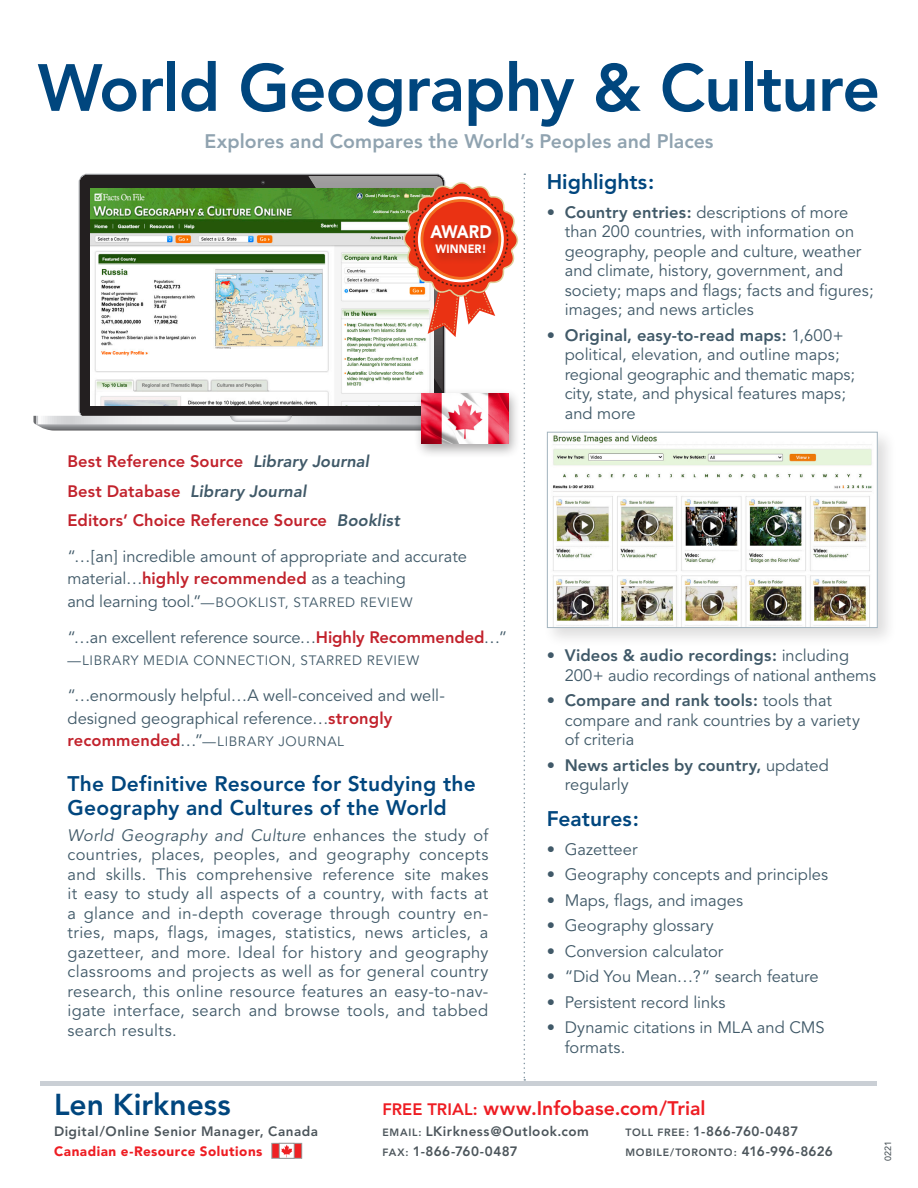
<style>
.page{position:relative;width:918px;height:1188px;background:#fff}
.page>*{position:absolute;margin:0;border:0;box-sizing:border-box;transform-origin:0 0}
.t1{font:800 66px "Avenir";letter-spacing:-.02em;color:#00467e}
.S_zFooter{font:800 30px "Avenir";color:#00467e}
.S_SV_Full-Length_Vid{font:800 21px/24px "Avenir";letter-spacing:.01em;color:#00467e}
.S_Copy_Bullets_Heade{font:800 21px "Avenir";color:#00467e}
.t2{font:800 19.5px "Avenir";color:#90a3b0}
.S_zFooter-2{font:800 19.5px "Avenir";color:#ee1d23}
.S_xButton_Copy{font:900 18px "Avenir";letter-spacing:-.025em;color:#fff;scale:.9 1}
.S_Copy_Bullets_Featu{font:16.5px/19.5px "Avenir";color:#405968}
.S_SV_Full-Length_Vid-2{font:16.5px/19.5px "Avenir";letter-spacing:.02em;color:#405968;text-align:justify}
.S_Review{font:16.5px/22.5px "Avenir";color:#405968}
.S_Review_Award_Red{font:800 16.5px "Avenir";letter-spacing:.005em;color:#c2222c}
.S_Copy_Bullets_Featu-2{font:800 16.5px/19.5px "Avenir";letter-spacing:.005em;color:#405968}
.S_Review_Award_Red-2{font:italic 800 16.5px "Avenir";letter-spacing:.01em;color:#405968}
.S_Review-2{font:13.5px "Avenir";letter-spacing:.05em;color:#405968}
.S_zFooter-3{font:800 13.5px "Avenir";letter-spacing:.035em;color:#4c555b}
.S_zFooter-4{font:900 13.5px "Avenir";letter-spacing:.035em;color:#ee1d23}
.S_xButton_Copy-2{font:900 12px "Avenir";letter-spacing:.015em;color:#fff;scale:.9 1}
.S_zFooter-5{font:800 10.5px "Avenir";letter-spacing:.07em;color:#4c555b}
.Body{font:500 9px "Avenir";color:#4c555b}
.s1{font-style:italic;color:#405968}
.s2{font-style:normal;color:#c2222c}
.s3{font-weight:800;color:#c2222c}
.s4{font-size:16.5px}
.s5{font-weight:800;font-size:16.5px;color:#c2222c}
.s6{font-style:italic}
.s7{font-weight:500}
.s8{font-weight:800}
.s9{font-weight:400}
.s10{font-size:10.5px}
.s11{font-size:13.5px}
</style>
<div class="page">
<div style="left:40px;top:1081px;width:838px;height:5px;background:#cacfd5"></div>
<div style="left:543px;top:428px;width:354px;height:219px;background:#231f20;opacity:.15"></div>
<img style="left:549px;top:434px;width:327px;height:192px">
<div style="left:547px;top:432px;width:331px;height:196px;border:1px solid #a3b4bf"></div>
<svg style="left:79px;top:174px;width:363px;height:242px;background:#32312f"></svg>
<svg style="left:261px;top:181px;width:4px;height:4px"></svg>
<svg style="left:33px;top:416px;width:381px;height:15px"></svg>
<img style="left:91px;top:189px;width:323px;height:217px">
<svg style="left:308px;top:176px;width:210px;height:217px"></svg>
<div style="left:433px;top:244px;width:62px;height:21px;background:#de3013"></div>
<div style="left:428px;top:223px;width:73px;height:26px;background:#231f20;opacity:.25"></div>
<svg style="left:524px;top:174px;width:1px;height:907px"></svg>
<svg style="left:274px;top:1145px;width:26px;height:11px"></svg>
<div style="left:272px;top:1143px;width:30px;height:15px;border:1px solid #999"></div>
<div style="left:279px;top:1143px;width:15px;height:15px;border:1px solid #999"></div>
<svg style="left:281px;top:1145px;width:11px;height:12px"></svg>
<div style="left:414px;top:388px;width:107px;height:70px;background:#231f20;opacity:.4"></div>
<img style="left:422px;top:393px;width:86px;height:51px">
<p class="t1" style="left:38px;top:49px;width:844px">World Geography &amp; Culture</p>
<p class="t2" style="left:204px;top:130px;width:511px">Explores and Compares the World’s Peoples and Places</p>
<p class="S_xButton_Copy" style="left:430px;top:221px;width:70px">AWARD</p>
<p class="S_xButton_Copy-2" style="left:435px;top:242px;width:58px">WINNER!</p>
<p class="S_Review_Award_Red" style="left:68px;top:452px;width:303px">Best Reference Source <span class="s1">Library Journal</span></p>
<p class="S_Review_Award_Red-2" style="left:68px;top:481px;width:240px"><span class="s2">Best Database</span> Library Journal</p>
<p class="S_Review_Award_Red" style="left:68px;top:510px;width:334px">Editors’ Choice Reference Source <span class="s1">Booklist</span></p>
<p class="S_Review" style="left:68px;top:546px;width:401px">“…[an] incredible amount of appropriate and accurate material…<span class="s3">highly recommended</span> as a teaching</p>
<p class="S_Review-2" style="left:68px;top:595px;width:346px"><span class="s4">and learning tool.”</span>—BOOKLIST, STARRED REVIEW</p>
<p class="S_Review" style="left:68px;top:627px;width:441px">“…an excellent reference source…<span class="s3">Highly Recommended</span>…”</p>
<p class="S_Review-2" style="left:68px;top:653px;width:353px">—LIBRARY MEDIA CONNECTION, STARRED REVIEW</p>
<p class="S_Review" style="left:68px;top:685px;width:379px">“…enormously helpful…A well-conceived and well&shy;designed geographical reference…<span class="s3">strongly</span></p>
<p class="S_Review-2" style="left:68px;top:734px;width:278px"><span class="s5">recommended</span><span class="s4">…”</span>—LIBRARY JOURNAL</p>
<p class="S_SV_Full-Length_Vid" style="left:68px;top:772px;width:410px">The Definitive Resource for Studying the<br>Geography and Cultures of the World</p>
<p class="S_SV_Full-Length_Vid-2" style="left:68px;top:826px;width:422px"><span class="s6">World Geography and Culture</span> enhances the study of countries, places, peoples, and geography concepts and skills. This comprehensive reference site makes it easy to study all aspects of a country, with facts at a glance and in-depth coverage through country en&shy;tries, maps, flags, images, statistics, news articles, a gazetteer, and more. Ideal for history and geography classrooms and projects as well as for general country research, this online resource features an easy-to-nav&shy;igate interface, search and browse tools, and tabbed search results.</p>
<p class="S_Copy_Bullets_Heade" style="left:547px;top:170px;width:109px">Highlights:</p>
<p class="S_Copy_Bullets_Featu" style="left:565px;top:203px;width:311px;text-indent:-18px"><span class="s7">•</span> <span class="s8">Country entries:</span> descriptions of more than 200 countries, with information on geography, people and culture, weather and climate, history, government, and society; maps and flags; facts and figures; images; and news articles</p>
<p class="S_Copy_Bullets_Featu" style="left:565px;top:326px;width:292px;text-indent:-18px"><span class="s7">•</span> <span class="s8">Original, easy-to-read maps:</span> 1,600+ political, elevation, and outline maps; regional geographic and thematic maps; city, state, and physical features maps; and more</p>
<p class="S_Copy_Bullets_Featu" style="left:565px;top:646px;width:313px;text-indent:-18px"><span class="s7">•</span> <span class="s8">Videos &amp; audio recordings:</span> including<br>200+ audio recordings of national anthems</p>
<p class="S_Copy_Bullets_Featu" style="left:565px;top:691px;width:297px;text-indent:-18px"><span class="s7">•</span> <span class="s8">Compare and rank tools:</span> tools that compare and rank countries by a variety of criteria</p>
<p class="S_Copy_Bullets_Featu-2" style="left:565px;top:755px;width:266px;text-indent:-18px"><span class="s7">•</span> News articles by country, <span class="s9">updated regularly</span></p>
<p class="S_Copy_Bullets_Heade" style="left:547px;top:806px;width:94px">Features:</p>
<p class="S_Copy_Bullets_Featu" style="left:547px;top:840px;width:92px"><span class="s7">•</span> Gazetteer</p>
<p class="S_Copy_Bullets_Featu" style="left:547px;top:865px;width:283px"><span class="s7">•</span> Geography concepts and principles</p>
<p class="S_Copy_Bullets_Featu" style="left:547px;top:891px;width:198px"><span class="s7">•</span> Maps, flags, and images</p>
<p class="S_Copy_Bullets_Featu" style="left:547px;top:916px;width:169px"><span class="s7">•</span> Geography glossary</p>
<p class="S_Copy_Bullets_Featu" style="left:547px;top:942px;width:178px"><span class="s7">•</span> Conversion calculator</p>
<p class="S_Copy_Bullets_Featu" style="left:547px;top:967px;width:274px"><span class="s7">•</span> “Did You Mean…?” search feature</p>
<p class="S_Copy_Bullets_Featu" style="left:547px;top:993px;width:180px"><span class="s7">•</span> Persistent record links</p>
<p class="S_Copy_Bullets_Featu" style="left:565px;top:1018px;width:261px;text-indent:-18px"><span class="s7">•</span> Dynamic citations in MLA and CMS formats.</p>
<p class="S_zFooter" style="left:54px;top:1087px;width:178px">Len Kirkness</p>
<p class="S_zFooter-3" style="left:54px;top:1124px;width:266px">Digital/Online Senior Manager, Canada</p>
<p class="S_zFooter-4" style="left:54px;top:1143px;width:210px">Canadian e-Resource Solutions</p>
<p class="S_zFooter-2" style="left:382px;top:1097px;width:325px"><span class="s4">FREE TRIAL:</span> www.Infobase.com/Trial</p>
<p class="S_zFooter-3" style="left:382px;top:1124px;width:208px"><span class="s10">EMAIL:</span> LKirkness@Outlook.com</p>
<p class="S_zFooter-3" style="left:626px;top:1124px;width:174px"><span class="s10">TOLL FREE:</span> 1-866-760-0487</p>
<p class="S_zFooter-3" style="left:382px;top:1143px;width:137px"><span class="s10">FAX:</span> 1-866-760-0487</p>
<p class="S_zFooter-5" style="left:626px;top:1146px;width:209px">MOBILE/TORONTO: <span class="s11">416-996-8626</span></p>
<p class="Body" style="left:883px;top:1161px;width:22px;rotate:-90deg">0221</p>
</div>
